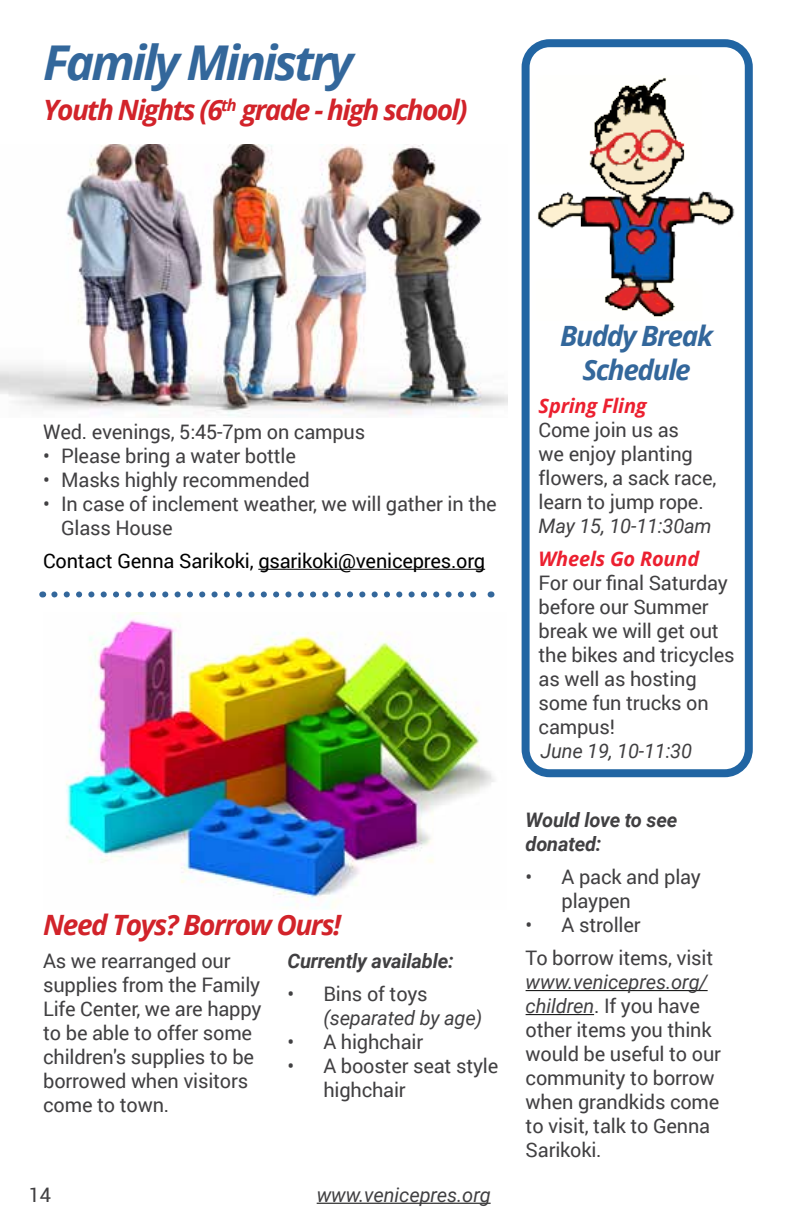
<style>
.page{position:relative;width:792px;height:1224px;background:#fff}
.page>*{position:absolute;margin:0;border:0;box-sizing:border-box;transform-origin:0 0}
.t1{font:italic 700 48px "Open Sans";letter-spacing:-.06em;color:#33679b}
.t2{font:italic 700 28px "Open Sans";letter-spacing:-.06em;color:#d2232a}
.t3{font:italic 700 28px/33.6px "Open Sans";letter-spacing:-.05em;color:#33679b;text-align:center}
.t4{font:20px/24px "Roboto";letter-spacing:-.01em;color:#414042}
.t5{font:italic 20px "Roboto";letter-spacing:-.01em;color:#414042}
.t6{font:20px "Roboto";letter-spacing:-.01em;color:#000}
.t7{font:italic 700 20px/24px "Roboto";letter-spacing:-.01em;color:#414042}
.t8{font:italic 700 20px "Open Sans";letter-spacing:-.01em;color:#ec2030}
.s1{font-style:italic}
</style>
<div class="page">
<hr style="left:317px;top:1203px;width:174px;height:1px;background:#000">
<div style="left:522px;top:39px;width:231px;height:738px;border:8px solid #2165a3;border-radius:24px"></div>
<img style="left:537px;top:77px;width:198px;height:240px">
<img style="left:0;top:144px;width:508px;height:273px">
<img style="left:66px;top:612px;width:429px;height:296px">
<hr style="left:526px;top:990px;width:182px;height:1px;background:#000">
<hr style="left:526px;top:1014px;width:68px;height:1px;background:#000">
<hr style="left:258px;top:569px;width:227px;height:1px;background:#000">
<svg style="left:54px;top:591px;width:423px;height:6px"></svg>
<h1 class="t1" style="left:43px;top:29px;width:312px">Family Ministry</h1>
<h2 class="t2" style="left:43px;top:90px;width:426px">Youth Nights (6<sup>th</sup> grade - high school)</h2>
<p class="t4" style="left:43px;top:419px;width:324px">Wed. evenings, 5:45-7pm on campus</p>
<p class="t4" style="left:43px;top:443px;width:254px">• Please bring a water bottle</p>
<p class="t4" style="left:43px;top:467px;width:268px">• Masks highly recommended</p>
<p class="t4" style="left:61px;top:491px;width:437px;text-indent:-18px">• In case of inclement weather, we will gather in the<br>Glass House</p>
<p class="t6" style="left:43px;top:547px;width:444px">Contact Genna Sarikoki, gsarikoki@venicepres.org</p>
<h2 class="t2" style="left:43px;top:905px;width:300px">Need Toys? Borrow Ours!</h2>
<p class="t4" style="left:43px;top:948px;width:220px">As we rearranged our supplies from the Family<br>Life Center, we are happy to be able to offer some children's supplies to be borrowed when visitors come to town.</p>
<p class="t7" style="left:287px;top:948px;width:168px">Currently available:</p>
<p class="t4" style="left:287px;top:981px;width:142px">• Bins of toys</p>
<p class="t5" style="left:323px;top:1004px;width:161px">(separated by age)</p>
<p class="t4" style="left:287px;top:1029px;width:137px">• A highchair</p>
<p class="t4" style="left:323px;top:1053px;width:176px;text-indent:-36px">• A booster seat style highchair</p>
<p class="t4" style="left:29px;top:1182px;width:24px">14</p>
<p class="t5" style="left:317px;top:1181px;width:176px">www.venicepres.org</p>
<h2 class="t3" style="left:560px;top:318px;width:154px">Buddy Break<br>Schedule</h2>
<p class="t8" style="left:539px;top:391px;width:110px">Spring Fling</p>
<p class="t4" style="left:539px;top:417px;width:179px">Come join us as<br>we enjoy planting flowers, a sack race, learn to jump rope.</p>
<p class="t5" style="left:539px;top:511px;width:175px">May 15, 10-11:30am</p>
<p class="t8" style="left:539px;top:544px;width:162px">Wheels Go Round</p>
<p class="t4" style="left:539px;top:570px;width:198px">For our final Saturday before our Summer break we will get out the bikes and tricycles as well as hosting some fun trucks on campus!</p>
<p class="t5" style="left:541px;top:736px;width:153px">June 19, 10-11:30</p>
<p class="t7" style="left:526px;top:807px;width:153px">Would love to see donated:</p>
<p class="t4" style="left:562px;top:864px;width:141px;text-indent:-36px">• A pack and play playpen</p>
<p class="t4" style="left:526px;top:908px;width:189px;line-height:33px">• A stroller<br>To borrow items, visit</p>
<p class="t4" style="left:526px;top:969px;width:197px"><span class="s1">www.venicepres.org/ children</span>. If you have other items you think would be useful to our community to borrow when grandkids come to visit, talk to Genna<br>Sarikoki.</p>
</div>
